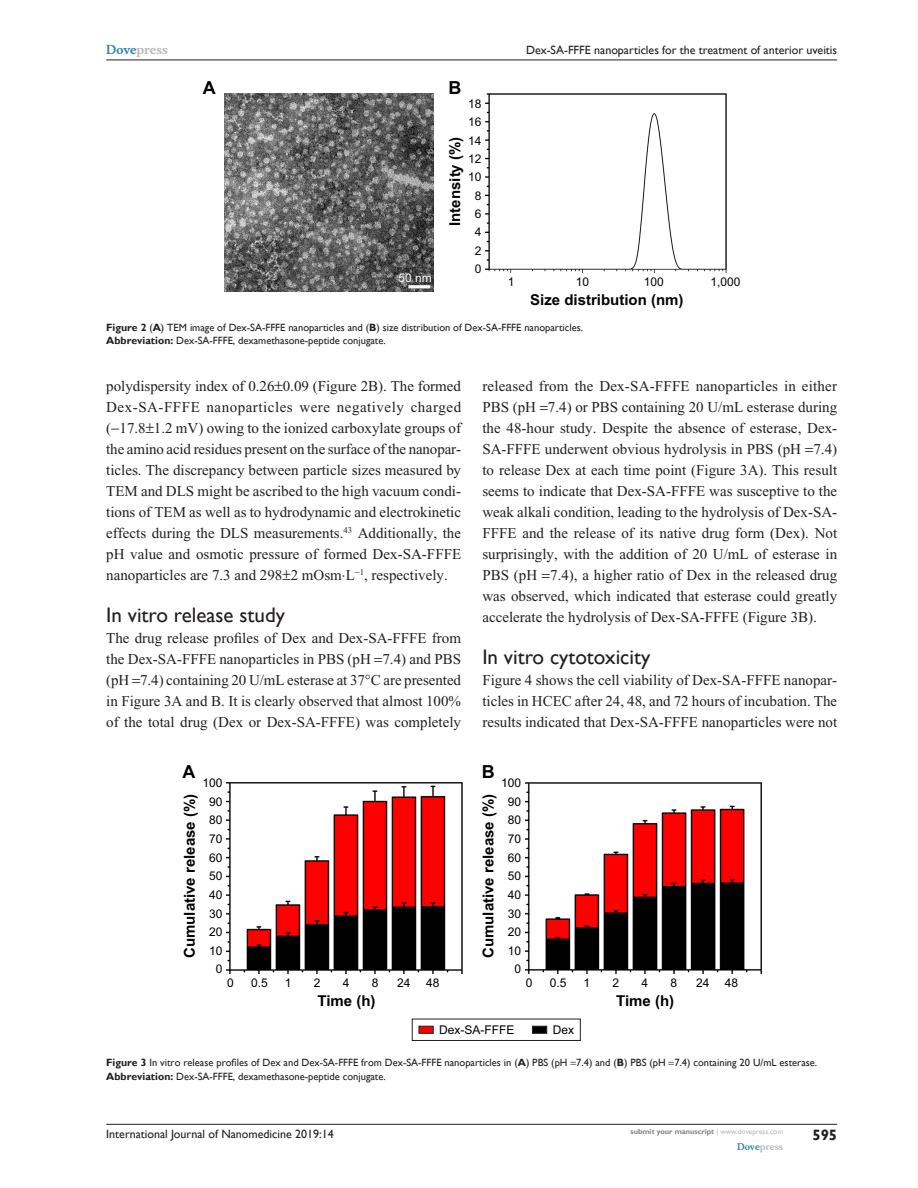
<style>
.page{position:relative;width:918px;height:1188px;background:#fff}
.page>*{position:absolute;margin:0;border:0;box-sizing:border-box;transform-origin:0 0}
.t1{font:21px "Gill Sans";color:#231f20}
.t2{font:700 18px "Arial";color:#040503}
.t3{font:700 18px "Arial";color:#000}
.TxF{font:15px/21px "Times New Roman";color:#231f20;text-align:justify}
.Tx{font:15px/21px "Times New Roman";color:#231f20;text-align:justify}
.t4{font:700 15px "Arial";color:#000}
.t5{font:700 15px "Arial";color:#040503}
.t6{font:700 15px "Gill Sans";color:#231f20}
.t7{font:12px "Gill Sans";color:#231f20}
.t8{font:12px/18.6px "Arial";color:#000;text-align:right}
.t9{font:12px/18.3px "Arial";color:#040503;text-align:center}
.t10{font:700 12px "Musee";color:#b8b9bc}
.t11{font:12px "Arial";color:#fff}
.FigC{font:10.5px "Gill Sans";color:#231f20}
.FigSNRI{font:10.5px "Gill Sans";color:#231f20}
.t12{font:700 9px "Musee";color:#b8b9bc}
.t13{font:700 7.5px "Gill Sans";color:#808285}
.s1{color:#3485ae}
.s2{font-weight:700}
.s3{font-weight:400;color:#b8b9bc}
</style>
<div class="page">
<hr style="left:106px;top:1124px;width:731px;height:1px;background:#231f20">
<hr style="left:106px;top:60px;width:731px;height:1px;background:#231f20">
<img style="left:224px;top:94px;width:209px;height:198px">
<img style="left:485px;top:94px;width:241px;height:179px">
<img style="left:227px;top:782px;width:236px;height:192px">
<img style="left:525px;top:782px;width:237px;height:192px">
<div style="left:412px;top:1019px;width:169px;height:22px;border:1px solid #231f20"></div>
<div style="left:419px;top:1026px;width:15px;height:8px;background:#f00;border:1px solid #231f20"></div>
<div style="left:532px;top:1026px;width:15px;height:8px;background:#000;border:1px solid #231f20"></div>
<p class="t10" style="left:106px;top:43px;width:63px"><span class="s1">Dove</span>press</p>
<p class="t2" style="left:203px;top:75px;width:14px">A</p>
<p class="t11" style="left:399px;top:270px;width:35px">50 nm</p>
<p class="t2" style="left:449px;top:75px;width:14px">B</p>
<p class="t9" style="left:468px;top:95px;width:15px">18<br>16<br>14<br>12<br>10<br>8<br>6<br>4<br>2<br>0</p>
<p class="t5" style="left:445px;top:226px;width:91px;rotate:-90deg">Intensity (%)</p>
<p class="t7" style="left:526px;top:43px;width:313px">Dex-SA-FFFE nanoparticles for the treatment of anterior uveitis</p>
<p class="t9" style="left:508px;top:273px;width:8px">1</p>
<p class="t9" style="left:576px;top:273px;width:15px">10</p>
<p class="t9" style="left:644px;top:273px;width:22px">100</p>
<p class="t5" style="left:530px;top:290px;width:155px">Size distribution (nm)</p>
<p class="t9" style="left:711px;top:273px;width:32px">1,000</p>
<p class="FigC" style="left:106px;top:321px;width:478px"><span class="s2">Figure 2</span> (<span class="s2">A</span>) TEM image of Dex-SA-FFFE nanoparticles and (<span class="s2">B</span>) size distribution of Dex-SA-FFFE nanoparticles.</p>
<p class="FigSNRI" style="left:106px;top:335px;width:281px"><span class="s2">Abbreviation:</span> Dex-SA-FFFE, dexamethasone-peptide conjugate.</p>
<p class="Tx" style="left:106px;top:376px;width:357px">polydispersity index of 0.26 0.09 (Figure 2B). The formed Dex-SA-FFFE nanoparticles were negatively charged ( 17.8 1.2 mV) owing to the ionized carboxylate groups of the amino acid residues present on the surface of the nanopar&shy;ticles. The discrepancy between particle sizes measured by TEM and DLS might be ascribed to the high vacuum condi&shy;tions of TEM as well as to hydrodynamic and electrokinetic effects during the DLS measurements.<sup>43</sup> Additionally, the pH value and osmotic pressure of formed Dex-SA-FFFE nanoparticles are 7.3 and 298 2 mOsm⋅L−<sup>1</sup>, respectively.</p>
<h2 class="t1" style="left:106px;top:603px;width:180px">In vitro release study</h2>
<p class="TxF" style="left:106px;top:628px;width:356px">The drug release profiles of Dex and Dex-SA-FFFE from the Dex-SA-FFFE nanoparticles in PBS (pH 7.4) and PBS (pH 7.4) containing 20 U/mL esterase at 37 C are presented in Figure 3A and B. It is clearly observed that almost 100% of the total drug (Dex or Dex-SA-FFFE) was completely</p>
<p class="t3" style="left:182px;top:760px;width:14px">A</p>
<p class="t8" style="left:203px;top:774px;width:22px">100<br>90<br>80<br>70<br>60<br>50<br>40<br>30<br>20<br>10<br>0</p>
<p class="t4" style="left:180px;top:958px;width:166px;rotate:-90deg">Cumulative release (%)</p>
<p class="t8" style="left:372px;top:973px;width:8px">8</p>
<p class="t8" style="left:397px;top:973px;width:15px">24</p>
<p class="t8" style="left:426px;top:973px;width:15px">48</p>
<p class="t8" style="left:227px;top:973px;width:8px">0</p>
<p class="t8" style="left:251px;top:973px;width:18px">0.5</p>
<p class="t8" style="left:285px;top:973px;width:8px">1</p>
<p class="t8" style="left:314px;top:973px;width:8px">2</p>
<p class="t8" style="left:343px;top:973px;width:8px">4</p>
<p class="t4" style="left:318px;top:991px;width:60px">Time (h)</p>
<p class="TxF" style="left:482px;top:376px;width:356px">released from the Dex-SA-FFFE nanoparticles in either PBS (pH 7.4) or PBS containing 20 U/mL esterase during the 48-hour study. Despite the absence of esterase, Dex-SA-FFFE underwent obvious hydrolysis in PBS (pH 7.4) to release Dex at each time point (Figure 3A). This result seems to indicate that Dex-SA-FFFE was susceptive to the weak alkali condition, leading to the hydrolysis of Dex-SA-FFFE and the release of its native drug form (Dex). Not surprisingly, with the addition of 20 U/mL of esterase in PBS (pH 7.4), a higher ratio of Dex in the released drug was observed, which indicated that esterase could greatly accelerate the hydrolysis of Dex-SA-FFFE (Figure 3B).</p>
<h2 class="t1" style="left:482px;top:645px;width:169px">In vitro cytotoxicity</h2>
<p class="TxF" style="left:482px;top:670px;width:356px">Figure 4 shows the cell viability of Dex-SA-FFFE nanopar&shy;ticles in HCEC after 24, 48, and 72 hours of incubation. The results indicated that Dex-SA-FFFE nanoparticles were not</p>
<p class="t3" style="left:482px;top:760px;width:14px">B</p>
<p class="t8" style="left:501px;top:774px;width:22px">100<br>90<br>80<br>70<br>60<br>50<br>40<br>30<br>20<br>10<br>0</p>
<p class="t4" style="left:478px;top:958px;width:166px;rotate:-90deg">Cumulative release (%)</p>
<p class="t8" style="left:670px;top:973px;width:8px">8</p>
<p class="t8" style="left:696px;top:973px;width:15px">24</p>
<p class="t8" style="left:725px;top:973px;width:15px">48</p>
<p class="t8" style="left:526px;top:973px;width:8px">0</p>
<p class="t8" style="left:550px;top:973px;width:18px">0.5</p>
<p class="t8" style="left:584px;top:973px;width:8px">1</p>
<p class="t8" style="left:613px;top:973px;width:8px">2</p>
<p class="t8" style="left:641px;top:973px;width:8px">4</p>
<p class="t4" style="left:616px;top:991px;width:60px">Time (h)</p>
<p class="t8" style="left:439px;top:1021px;width:77px">Dex-SA-FFFE</p>
<p class="t8" style="left:553px;top:1021px;width:23px">Dex</p>
<p class="FigC" style="left:106px;top:1056px;width:712px"><span class="s2">Figure 3</span> In vitro release profiles of Dex and Dex-SA-FFFE from Dex-SA-FFFE nanoparticles in (<span class="s2">A</span>) PBS (pH 7.4) and (<span class="s2">B</span>) PBS (pH 7.4) containing 20 U/mL esterase.</p>
<p class="FigSNRI" style="left:106px;top:1070px;width:281px"><span class="s2">Abbreviation:</span> Dex-SA-FFFE, dexamethasone-peptide conjugate.</p>
<p class="t7" style="left:106px;top:1127px;width:229px">International Journal of Nanomedicine 2019:14</p>
<p class="t13" style="left:631px;top:1127px;width:154px">submit your manuscript <span class="s3">| www.dovepress.com</span></p>
<p class="t12" style="left:737px;top:1141px;width:48px"><span class="s1">Dove</span>press</p>
<p class="t6" style="left:812px;top:1126px;width:26px">595</p>
</div>
